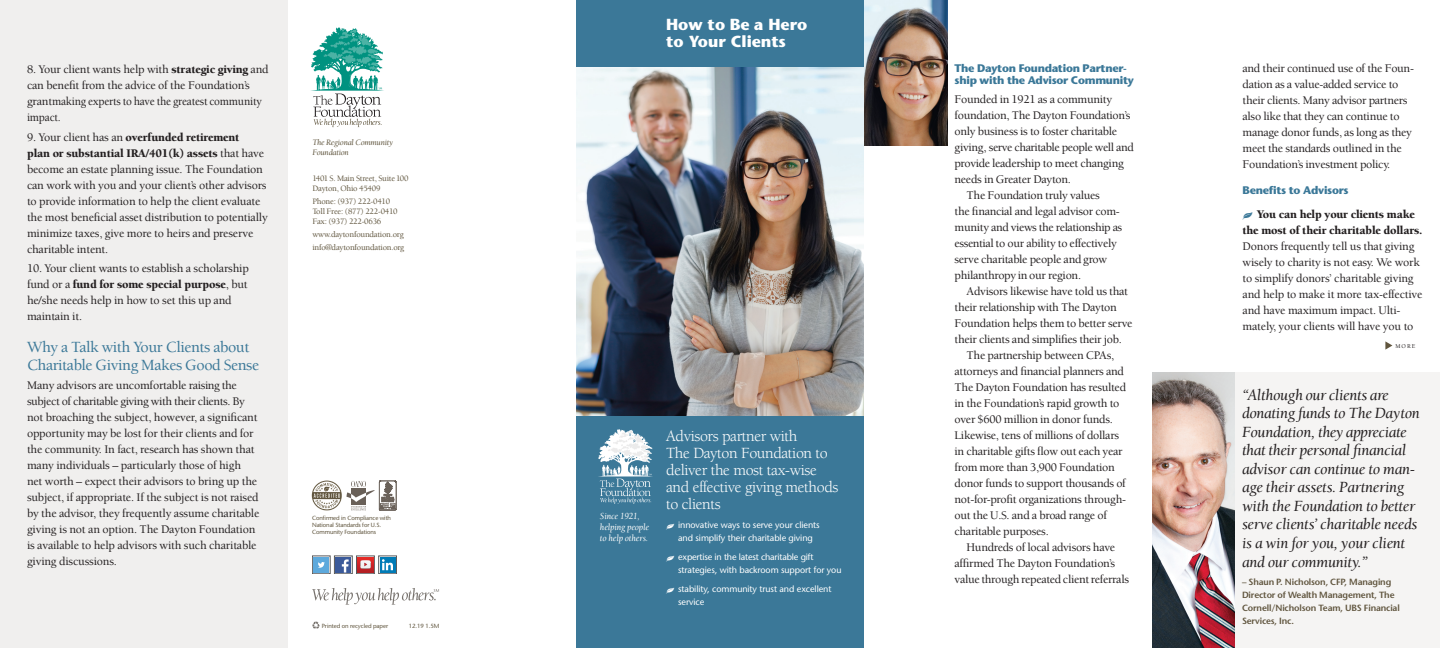
<style>
.page{position:relative;width:1440px;height:648px;background:#fff}
.page>*{position:absolute;margin:0;border:0;box-sizing:border-box;transform-origin:0 0}
.t1{font:italic 16px/18.6px "Berkeley";letter-spacing:-.02em;color:#231f20}
.t2{font:16px/17px "Berkeley";letter-spacing:-.025em;color:#fff}
.t3{font:500 16px/18px "Berkeley";letter-spacing:-.025em;color:#3b7898}
.t4{font:700 16px/17px "Stone Sans";color:#fff}
.t5{font:500 12px/16px "Berkeley";letter-spacing:-.025em;color:#231f20}
.t6{font:900 12px/16px "Berkeley";letter-spacing:-.015em;color:#231f20}
.t7{font:700 11px/12px "Stone Sans";letter-spacing:-.025em;color:#3b7898}
.t8{font:italic 9.5px/11px "Berkeley";letter-spacing:-.015em;color:#fff;scale:.95 1}
.t9{font:9px/13px "Stone Sans";letter-spacing:-.01em;color:#fff}
.t10{font:600 9px/13px "Stone Sans";letter-spacing:-.015em;color:#60553e}
.t11{font:500 8.5px/10px "Berkeley";letter-spacing:-.025em;color:#60553e}
.t12{font:italic 8.5px/10px "Berkeley";letter-spacing:-.025em;color:#60553e}
.t13{font:6px/7px "Stone Sans";letter-spacing:-.015em;color:#60553e}
.t14{font:500 6px "Berkeley";color:#231f20}
.s1{font-weight:900}
</style>
<div class="page">
<div style="left:576px;top:0;width:288px;height:648px;background:#3b7898"></div>
<img style="left:576px;top:67px;width:288px;height:348px">
<img style="left:864px;top:0;width:83px;height:145px">
<div style="left:0;top:0;width:288px;height:648px;background:#f0efee"></div>
<div style="left:1234px;top:372px;width:206px;height:276px;background:#f5f4f3"></div>
<svg style="left:1385px;top:341px;width:7px;height:9px"></svg>
<img style="left:1152px;top:372px;width:82px;height:276px">
<svg style="left:312px;top:588px;width:127px;height:17px"></svg>
<svg style="left:311px;top:27px;width:73px;height:100px"></svg>
<svg style="left:346px;top:481px;width:50px;height:29px"></svg>
<img style="left:311px;top:481px;width:31px;height:30px">
<div style="left:356px;top:556px;width:18px;height:18px;border:1px solid #57585a"></div>
<img style="left:358px;top:557px;width:15px;height:16px">
<svg style="left:360px;top:561px;width:11px;height:8px"></svg>
<div style="left:312px;top:556px;width:18px;height:18px;border:1px solid #57585a"></div>
<div style="left:314px;top:557px;width:15px;height:16px;background:#5da9dc"></div>
<svg style="left:318px;top:562px;width:7px;height:6px"></svg>
<div style="left:334px;top:556px;width:18px;height:18px;border:1px solid #57585a"></div>
<div style="left:336px;top:557px;width:15px;height:16px;background:#3b5a9a"></div>
<svg style="left:342px;top:559px;width:7px;height:14px"></svg>
<div style="left:379px;top:556px;width:18px;height:18px;border:1px solid #57585a"></div>
<div style="left:380px;top:557px;width:15px;height:16px;background:#007bb6"></div>
<svg style="left:382px;top:559px;width:11px;height:11px"></svg>
<svg style="left:312px;top:622px;width:8px;height:7px"></svg>
<svg style="left:598px;top:429px;width:55px;height:75px"></svg>
<p class="t5" style="left:27px;top:62px;width:243px">8. Your client wants help with <span class="s1">strategic giving</span> and can benefit from the advice of the Foundation’s grantmaking experts to have the greatest community impact.</p>
<p class="t5" style="left:27px;top:129px;width:242px">9. Your client has an <span class="s1">overfunded retirement<br>plan or substantial IRA/401(k) assets</span> that have become an estate planning issue. The Foundation can work with you and your client’s other advisors to provide information to help the client evaluate the most beneficial asset distribution to potentially minimize taxes, give more to heirs and preserve charitable intent.</p>
<p class="t5" style="left:27px;top:261px;width:223px">10. Your client wants to establish a scholarship fund or a <span class="s1">fund for some special purpose</span>, but he/she needs help in how to set this up and maintain it.</p>
<h1 class="t3" style="left:27px;top:338px;width:234px">Why a Talk with Your Clients about<br>Charitable Giving Makes Good Sense</h1>
<p class="t5" style="left:27px;top:377px;width:234px">Many advisors are uncomfortable raising the subject of charitable giving with their clients. By not broaching the subject, however, a significant opportunity may be lost for their clients and for the community. In fact, research has shown that many individuals – particularly those of high net worth – expect their advisors to bring up the subject, if appropriate. If the subject is not raised by the advisor, they frequently assume charitable giving is not an option. The Dayton Foundation is available to help advisors with such charitable giving discussions.</p>
<p class="t12" style="left:312px;top:137px;width:82px">The Regional Community<br>Foundation</p>
<p class="t11" style="left:312px;top:173px;width:98px">1401 S. Main Street, Suite 100<br>Dayton, Ohio 45409</p>
<p class="t11" style="left:312px;top:196px;width:87px">Phone: (937) 222-0410<br>Toll Free: (877) 222-0410<br>Fax: (937) 222-0636</p>
<p class="t11" style="left:312px;top:228px;width:93px;line-height:13px">www.daytonfoundation.org info@daytonfoundation.org</p>
<p class="t13" style="left:312px;top:515px;width:81px">Confirmed in Compliance with<br>National Standards for U.S.<br>Community Foundations</p>
<p class="t13" style="left:322px;top:623px;width:68px">Printed on recycled paper</p>
<p class="t13" style="left:409px;top:623px;width:32px">12.19 1.5M</p>
<h1 class="t4" style="left:666px;top:16px;width:143px">How to Be a Hero to Your Clients</h1>
<p class="t8" style="left:600px;top:511px;width:53px">Since 1921, helping people to help others.</p>
<h1 class="t2" style="left:666px;top:428px;width:174px">Advisors partner with<br>The Dayton Foundation to deliver the most tax-wise and effective giving methods to clients</h1>
<p class="t9" style="left:666px;top:518px;width:155px;text-align:center"><sub>k</sub> innovative ways to serve your clients and simplify their charitable giving</p>
<p class="t9" style="left:678px;top:550px;width:165px;text-indent:-12px"><sub>k</sub> expertise in the latest charitable gift strategies, with backroom support for you</p>
<p class="t9" style="left:678px;top:582px;width:155px;text-indent:-12px"><sub>k</sub> stability, community trust and excellent service</p>
<p class="t7" style="left:955px;top:62px;width:181px">The Dayton Foundation Partner&shy;ship with the Advisor Community</p>
<p class="t5" style="left:955px;top:91px;width:159px">Founded in 1921 as a community</p>
<p class="t5" style="left:955px;top:107px;width:177px">foundation, The Dayton Foundation’s</p>
<p class="t5" style="left:955px;top:123px;width:164px">only business is to foster charitable</p>
<p class="t5" style="left:955px;top:139px;width:181px">giving, serve charitable people well and</p>
<p class="t5" style="left:955px;top:155px;width:171px">provide leadership to meet changing</p>
<p class="t5" style="left:955px;top:171px;width:118px">needs in Greater Dayton.</p>
<p class="t5" style="left:967px;top:187px;width:135px">The Foundation truly values</p>
<p class="t5" style="left:955px;top:203px;width:167px">the financial and legal advisor com-</p>
<p class="t5" style="left:955px;top:219px;width:169px">munity and views the relationship as</p>
<p class="t5" style="left:955px;top:235px;width:164px">essential to our ability to effectively</p>
<p class="t5" style="left:955px;top:251px;width:154px">serve charitable people and grow</p>
<p class="t5" style="left:955px;top:267px;width:128px">philanthropy in our region.</p>
<p class="t5" style="left:967px;top:283px;width:163px">Advisors likewise have told us that</p>
<p class="t5" style="left:955px;top:299px;width:164px">their relationship with The Dayton</p>
<p class="t5" style="left:955px;top:315px;width:179px">Foundation helps them to better serve</p>
<p class="t5" style="left:955px;top:331px;width:169px">their clients and simplifies their job.</p>
<p class="t5" style="left:967px;top:347px;width:149px">The partnership between CPAs,</p>
<p class="t5" style="left:955px;top:363px;width:171px">attorneys and financial planners and</p>
<p class="t5" style="left:955px;top:379px;width:173px">The Dayton Foundation has resulted</p>
<p class="t5" style="left:955px;top:395px;width:166px">in the Foundation’s rapid growth to</p>
<p class="t5" style="left:955px;top:411px;width:160px">over $600 million in donor funds.</p>
<p class="t5" style="left:955px;top:427px;width:166px">Likewise, tens of millions of dollars</p>
<p class="t5" style="left:955px;top:443px;width:169px">in charitable gifts flow out each year</p>
<p class="t5" style="left:955px;top:459px;width:162px">from more than 3,900 Foundation</p>
<p class="t5" style="left:955px;top:475px;width:173px">donor funds to support thousands of</p>
<p class="t5" style="left:955px;top:491px;width:173px">not-for-profit organizations through-</p>
<p class="t5" style="left:955px;top:507px;width:154px">out the U.S. and a broad range of</p>
<p class="t5" style="left:955px;top:523px;width:96px">charitable purposes.</p>
<p class="t5" style="left:967px;top:539px;width:150px">Hundreds of local advisors have</p>
<p class="t5" style="left:955px;top:555px;width:162px">affirmed The Dayton Foundation’s</p>
<p class="t5" style="left:955px;top:571px;width:176px">value through repeated client referrals</p>
<p class="t5" style="left:1243px;top:60px;width:173px">and their continued use of the Foun&shy;dation as a value-added service to their clients. Many advisor partners also like that they can continue to manage donor funds, as long as they meet the standards outlined in the Foundation’s investment policy.</p>
<p class="t7" style="left:1243px;top:184px;width:108px">Benefits to Advisors</p>
<p class="t6" style="left:1243px;top:206px;width:181px"><sub>k</sub> You can help your clients make the most of their charitable dollars.</p>
<p class="t5" style="left:1243px;top:238px;width:181px">Donors frequently tell us that giving wisely to charity is not easy. We work to simplify donors’ charitable giving and help to make it more tax-effective and have maximum impact. Ulti&shy;mately, your clients will have you to</p>
<p class="t14" style="left:1395px;top:343px;width:22px">MORE</p>
<p class="t1" style="left:1242px;top:386px;width:179px">“Although our clients are donating funds to The Dayton<br>Foundation, they appreciate that their personal financial advisor can continue to man&shy;age their assets. Partnering with the Foundation to better serve clients’ charitable needs is a win for you, your client and our community.”</p>
<p class="t10" style="left:1242px;top:575px;width:159px">– Shaun P. Nicholson, CFP, Managing<br>Director of Wealth Management, The<br>Cornell/Nicholson Team, UBS Financial<br>Services, Inc.</p>
</div>
